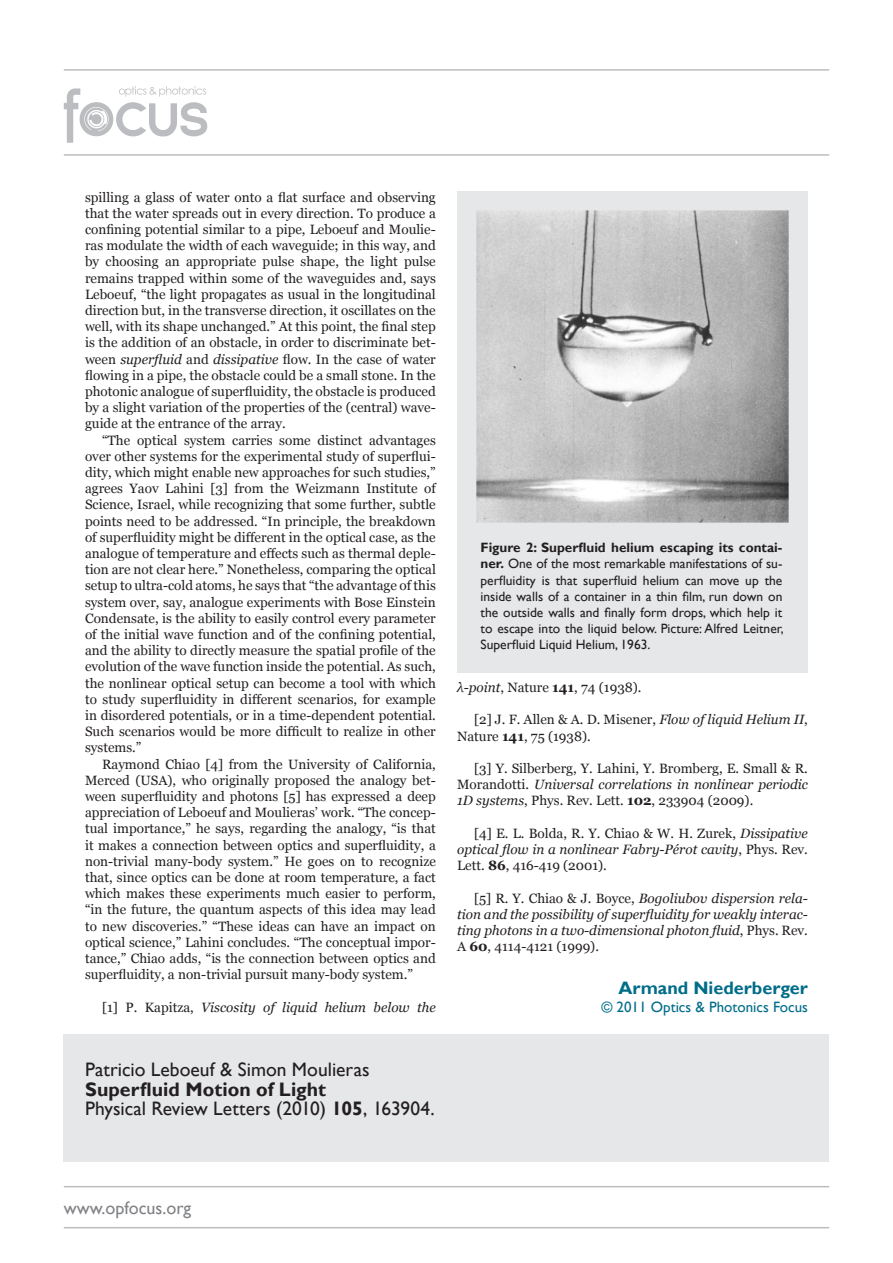
<style>
.page{position:relative;width:893px;height:1263px;background:#fff}
.page>*{position:absolute;margin:0;border:0;box-sizing:border-box;transform-origin:0 0}
.t1{font:19.5px "Gill Sans";color:#231f20}
.t2{font:700 19.5px "Gill Sans";color:#231f20}
.t3{font:700 18px "Gill Sans";color:#006d89}
.t4{font:18px "Gill Sans";color:#808285}
.t5{font:15px "Gill Sans";color:#006d89}
.t6{font:13.5px/16.2px "Georgia";color:#231f20;text-align:justify}
.t7{font:13.5px/16.2px "Gill Sans";color:#231f20;text-align:justify}
.t8{font:italic 13.5px/16.2px "Georgia";color:#231f20;text-align:justify}
.s1{font-style:italic}
.s2{font-style:normal}
.s3{font-weight:700}
.s4{font-weight:700;font-style:normal}
</style>
<div class="page">
<svg style="left:64px;top:86px;width:143px;height:57px"></svg>
<hr style="left:64px;top:154px;width:765px;height:2px;background:#bcbdc0">
<hr style="left:64px;top:1227px;width:765px;height:1px;background:#bcbdc0">
<hr style="left:64px;top:69px;width:765px;height:2px;background:#bcbdc0">
<hr style="left:64px;top:1186px;width:765px;height:1px;background:#bcbdc0">
<div style="left:64px;top:1034px;width:765px;height:128px;background:#e6e7e9"></div>
<div style="left:457px;top:191px;width:351px;height:482px;background:#e6e7e9"></div>
<img style="left:476px;top:211px;width:313px;height:312px">
<p class="t6" style="left:85px;top:189px;width:352px">spilling a glass of water onto a flat surface and observing that the water spreads out in every direction. To produce a confining potential similar to a pipe, Leboeuf and Moulie&shy;ras modulate the width of each waveguide; in this way, and by choosing an appropriate pulse shape, the light pulse remains trapped within some of the waveguides and, says Leboeuf, “the light propagates as usual in the longitudinal direction but, in the transverse direction, it oscillates on the well, with its shape unchanged.” At this point, the final step is the addition of an obstacle, in order to discriminate bet&shy;ween <span class="s1">superfluid</span> and <span class="s1">dissipative</span> flow. In the case of water flowing in a pipe, the obstacle could be a small stone. In the photonic analogue of superfluidity, the obstacle is produced by a slight variation of the properties of the (central) wave&shy;guide at the entrance of the array.</p>
<p class="t6" style="left:85px;top:432px;width:352px;text-indent:17px">“The optical system carries some distinct advantages over other systems for the experimental study of superflui&shy;dity, which might enable new approaches for such studies,” agrees Yaov Lahini [3] from the Weizmann Institute of Science, Israel, while recognizing that some further, subtle points need to be addressed. “In principle, the breakdown of superfluidity might be different in the optical case, as the analogue of temperature and effects such as thermal deple&shy;tion are not clear here.” Nonetheless, comparing the optical setup to ultra-cold atoms, he says that “the advantage of this system over, say, analogue experiments with Bose Einstein Condensate, is the ability to easily control every parameter of the initial wave function and of the confining potential, and the ability to directly measure the spatial profile of the evolution of the wave function inside the potential. As such, the nonlinear optical setup can become a tool with which to study superfluidity in different scenarios, for example in disordered potentials, or in a time-dependent potential.<br>Such scenarios would be more difficult to realize in other systems.”</p>
<p class="t6" style="left:85px;top:756px;width:352px;text-indent:17px">Raymond Chiao [4] from the University of California, Merced (USA), who originally proposed the analogy bet&shy;ween superfluidity and photons [5] has expressed a deep appreciation of Leboeuf and Moulieras’ work. “The concep&shy;tual importance,” he says, regarding the analogy, “is that it makes a connection between optics and superfluidity, a non-trivial many-body system.” He goes on to recognize that, since optics can be done at room temperature, a fact which makes these experiments much easier to perform, “in the future, the quantum aspects of this idea may lead to new discoveries.” “These ideas can have an impact on optical science,” Lahini concludes. “The conceptual impor&shy;tance,” Chiao adds, “is the connection between optics and superfluidity, a non-trivial pursuit many-body system.”</p>
<p class="t8" style="left:102px;top:999px;width:335px"><span class="s2">[1] P. Kapitza,</span> Viscosity of liquid helium below the</p>
<p class="t1" style="left:85px;top:1058px;width:286px">Patricio Leboeuf &amp; Simon Moulieras</p>
<p class="t2" style="left:85px;top:1077px;width:242px">Superfluid Motion of Light</p>
<p class="t1" style="left:85px;top:1097px;width:351px">Physical Review Letters (2010) <span class="s3">105</span>, 163904.</p>
<p class="t7" style="left:480px;top:540px;width:305px"><span class="s3">Figure 2: Superfluid helium escaping its contai&shy;ner.</span> One of the most remarkable manifestations of su&shy;perfluidity is that superfluid helium can move up the inside walls of a container in a thin film, run down on the outside walls and finally form drops, which help it to escape into the liquid below. Picture: Alfred Leitner, Superfluid Liquid Helium, 1963.</p>
<p class="t6" style="left:457px;top:679px;width:186px"><span class="s1">λ-point</span>, Nature <span class="s3">141</span>, 74 (1938).</p>
<p class="t6" style="left:457px;top:712px;width:352px;text-indent:17px">[2] J. F. Allen &amp; A. D. Misener, <span class="s1">Flow of liquid Helium II</span>,<br>Nature <span class="s3">141</span>, 75 (1938).</p>
<p class="t6" style="left:457px;top:760px;width:352px;text-indent:17px">[3] Y. Silberberg, Y. Lahini, Y. Bromberg, E. Small &amp; R.<br>Morandotti. <span class="s1">Universal correlations in nonlinear periodic 1D systems</span>, Phys. Rev. Lett. <span class="s3">102</span>, 233904 (2009).</p>
<p class="t6" style="left:457px;top:825px;width:352px;text-indent:17px">[4] E. L. Bolda, R. Y. Chiao &amp; W. H. Zurek, <span class="s1">Dissipative optical flow in a nonlinear Fabry-Pérot cavity</span>, Phys. Rev.<br>Lett. <span class="s3">86</span>, 416-419 (2001).</p>
<p class="t8" style="left:457px;top:890px;width:352px;text-indent:17px"><span class="s2">[5] R. Y. Chiao &amp; J. Boyce,</span> Bogoliubov dispersion rela&shy;tion and the possibility of superfluidity for weakly interac&shy;ting photons in a two-dimensional photon fluid<span class="s2">, Phys. Rev.<br>A</span> <span class="s4">60</span><span class="s2">, 4114-4121 (1999).</span></p>
<p class="t3" style="left:618px;top:977px;width:191px">Armand Niederberger</p>
<p class="t5" style="left:601px;top:999px;width:208px">© 2011 Optics &amp; Photonics Focus</p>
<p class="t4" style="left:64px;top:1197px;width:129px">www.opfocus.org</p>
</div>
